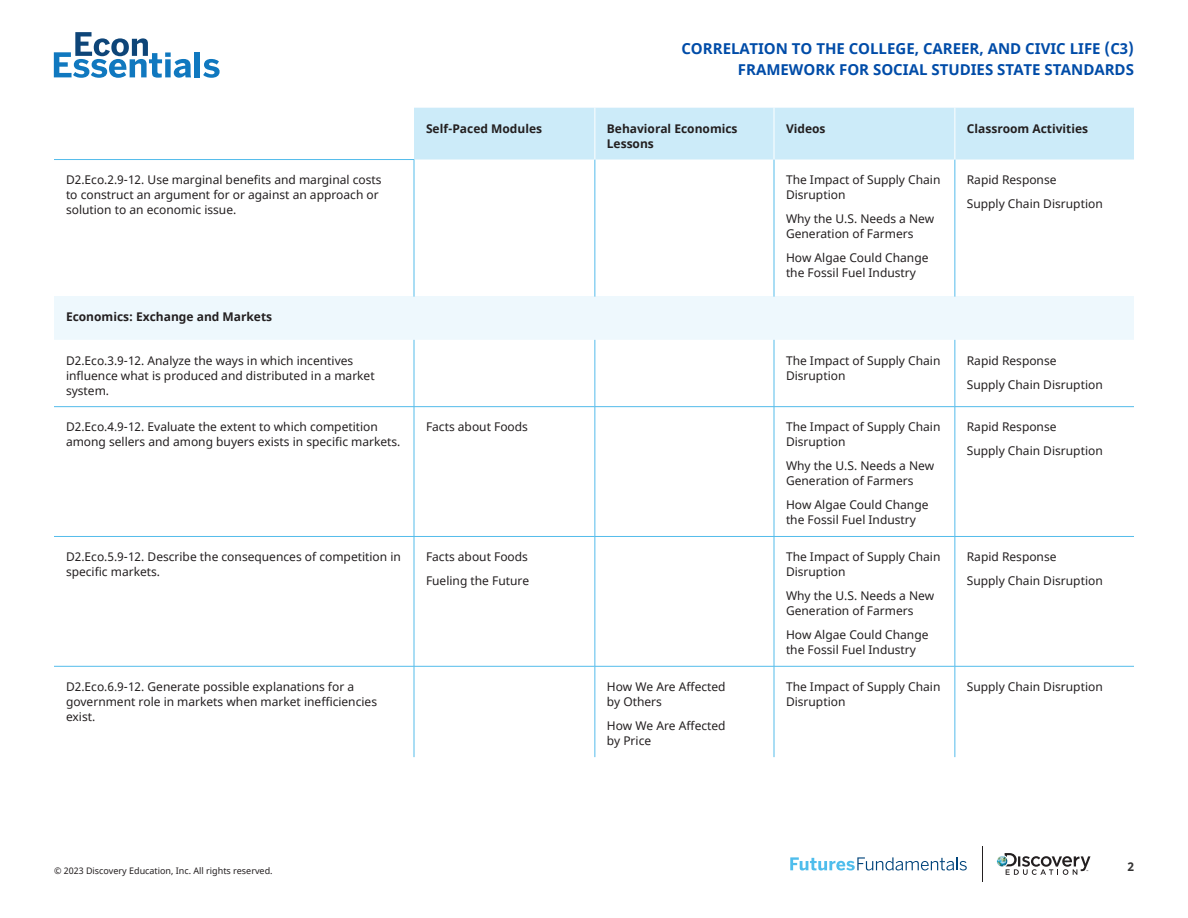
<style>
.page{position:relative;width:1188px;height:918px;background:#fff}
.page>*{position:absolute;margin:0;border:0;box-sizing:border-box;transform-origin:0 0}
.t1{font:700 15px/21px "Noto Sans";color:#004ca8;text-align:right}
.Body_chart{font:12px/15px "Noto Sans";color:#231f20}
.Body_chart-2{font:700 12px/15px "Noto Sans";color:#231f20}
.t2{font:700 12px "Noto Sans";color:#343333}
.t3{font:9px "Noto Sans";color:#231f20}
</style>
<div class="page">
<svg style="left:997px;top:853px;width:93px;height:22px"></svg>
<hr style="left:982px;top:846px;width:1px;height:36px;background:#231f20">
<div style="left:195px;top:52px;width:5px;height:25px;background:#1078bf"></div>
<svg style="left:203px;top:59px;width:17px;height:19px"></svg>
<svg style="left:54px;top:32px;width:137px;height:46px"></svg>
<svg style="left:790px;top:857px;width:177px;height:14px"></svg>
<div style="left:414px;top:108px;width:720px;height:52px;background:#ccebf9"></div>
<div style="left:54px;top:297px;width:1080px;height:43px;background:#eef8fd"></div>
<svg style="left:54px;top:340px;width:1080px;height:417px"></svg>
<hr style="left:54px;top:406px;width:360px;height:1px;background:#54bceb">
<hr style="left:414px;top:406px;width:181px;height:1px;background:#54bceb">
<hr style="left:595px;top:406px;width:179px;height:1px;background:#54bceb">
<hr style="left:774px;top:406px;width:181px;height:1px;background:#54bceb">
<hr style="left:955px;top:406px;width:179px;height:1px;background:#54bceb">
<hr style="left:54px;top:536px;width:360px;height:1px;background:#54bceb">
<hr style="left:414px;top:536px;width:181px;height:1px;background:#54bceb">
<hr style="left:595px;top:536px;width:179px;height:1px;background:#54bceb">
<hr style="left:774px;top:536px;width:181px;height:1px;background:#54bceb">
<hr style="left:955px;top:536px;width:179px;height:1px;background:#54bceb">
<hr style="left:54px;top:666px;width:360px;height:1px;background:#54bceb">
<hr style="left:414px;top:666px;width:181px;height:1px;background:#54bceb">
<hr style="left:595px;top:666px;width:179px;height:1px;background:#54bceb">
<hr style="left:774px;top:666px;width:181px;height:1px;background:#54bceb">
<hr style="left:955px;top:666px;width:179px;height:1px;background:#54bceb">
<hr style="left:414px;top:160px;width:1px;height:137px;background:#54bceb">
<hr style="left:595px;top:160px;width:1px;height:137px;background:#54bceb">
<hr style="left:774px;top:160px;width:1px;height:137px;background:#54bceb">
<hr style="left:955px;top:160px;width:1px;height:137px;background:#54bceb">
<hr style="left:414px;top:340px;width:1px;height:66px;background:#54bceb">
<hr style="left:595px;top:340px;width:1px;height:66px;background:#54bceb">
<hr style="left:774px;top:340px;width:1px;height:66px;background:#54bceb">
<hr style="left:955px;top:340px;width:1px;height:66px;background:#54bceb">
<hr style="left:414px;top:407px;width:1px;height:129px;background:#54bceb">
<hr style="left:595px;top:407px;width:1px;height:129px;background:#54bceb">
<hr style="left:774px;top:407px;width:1px;height:129px;background:#54bceb">
<hr style="left:955px;top:407px;width:1px;height:129px;background:#54bceb">
<hr style="left:414px;top:537px;width:1px;height:129px;background:#54bceb">
<hr style="left:595px;top:537px;width:1px;height:129px;background:#54bceb">
<hr style="left:774px;top:537px;width:1px;height:129px;background:#54bceb">
<hr style="left:955px;top:537px;width:1px;height:129px;background:#54bceb">
<hr style="left:414px;top:666px;width:1px;height:91px;background:#54bceb">
<hr style="left:595px;top:666px;width:1px;height:91px;background:#54bceb">
<hr style="left:774px;top:666px;width:1px;height:91px;background:#54bceb">
<hr style="left:955px;top:666px;width:1px;height:91px;background:#54bceb">
<hr style="left:54px;top:159px;width:360px;height:1px;background:#54bceb">
<hr style="left:594px;top:108px;width:1px;height:52px;background:#fff">
<hr style="left:774px;top:108px;width:1px;height:52px;background:#fff">
<hr style="left:954px;top:108px;width:1px;height:52px;background:#fff">
<p class="t1" style="left:682px;top:38px;width:454px">CORRELATION TO THE COLLEGE, CAREER, AND CIVIC LIFE (C3)<br>FRAMEWORK FOR SOCIAL STUDIES STATE STANDARDS</p>
<p class="Body_chart-2" style="left:426px;top:121px;width:118px">Self-Paced Modules</p>
<p class="Body_chart-2" style="left:607px;top:121px;width:132px">Behavioral Economics<br>Lessons</p>
<p class="Body_chart-2" style="left:786px;top:121px;width:41px">Videos</p>
<p class="Body_chart-2" style="left:967px;top:121px;width:123px">Classroom Activities</p>
<p class="Body_chart" style="left:66px;top:173px;width:317px">D2.Eco.2.9-12. Use marginal benefits and marginal costs to construct an argument for or against an approach or solution to an economic issue.</p>
<p class="Body_chart" style="left:786px;top:173px;width:156px">The Impact of Supply Chain<br>Disruption</p>
<p class="Body_chart" style="left:786px;top:212px;width:150px">Why the U.S. Needs a New<br>Generation of Farmers</p>
<p class="Body_chart" style="left:786px;top:251px;width:144px">How Algae Could Change the Fossil Fuel Industry</p>
<p class="Body_chart" style="left:967px;top:173px;width:91px">Rapid Response</p>
<p class="Body_chart" style="left:967px;top:197px;width:137px">Supply Chain Disruption</p>
<p class="Body_chart-2" style="left:66px;top:310px;width:208px">Economics: Exchange and Markets</p>
<p class="Body_chart" style="left:66px;top:353px;width:310px">D2.Eco.3.9-12. Analyze the ways in which incentives influence what is produced and distributed in a market system.</p>
<p class="Body_chart" style="left:786px;top:353px;width:156px">The Impact of Supply Chain<br>Disruption</p>
<p class="Body_chart" style="left:967px;top:353px;width:91px">Rapid Response</p>
<p class="Body_chart" style="left:967px;top:377px;width:137px">Supply Chain Disruption</p>
<p class="Body_chart" style="left:66px;top:420px;width:336px">D2.Eco.4.9-12. Evaluate the extent to which competition among sellers and among buyers exists in specific markets.</p>
<p class="Body_chart" style="left:426px;top:420px;width:104px">Facts about Foods</p>
<p class="Body_chart" style="left:786px;top:420px;width:156px">The Impact of Supply Chain<br>Disruption</p>
<p class="Body_chart" style="left:786px;top:459px;width:150px">Why the U.S. Needs a New<br>Generation of Farmers</p>
<p class="Body_chart" style="left:786px;top:498px;width:144px">How Algae Could Change the Fossil Fuel Industry</p>
<p class="Body_chart" style="left:66px;top:550px;width:336px">D2.Eco.5.9-12. Describe the consequences of competition in specific markets.</p>
<p class="Body_chart" style="left:426px;top:550px;width:104px">Facts about Foods</p>
<p class="Body_chart" style="left:426px;top:574px;width:105px">Fueling the Future</p>
<p class="Body_chart" style="left:786px;top:550px;width:156px">The Impact of Supply Chain<br>Disruption</p>
<p class="Body_chart" style="left:786px;top:589px;width:150px">Why the U.S. Needs a New<br>Generation of Farmers</p>
<p class="Body_chart" style="left:786px;top:628px;width:144px">How Algae Could Change the Fossil Fuel Industry</p>
<p class="Body_chart" style="left:967px;top:420px;width:91px">Rapid Response</p>
<p class="Body_chart" style="left:967px;top:444px;width:137px">Supply Chain Disruption</p>
<p class="Body_chart" style="left:967px;top:550px;width:91px">Rapid Response</p>
<p class="Body_chart" style="left:967px;top:574px;width:137px">Supply Chain Disruption</p>
<p class="Body_chart" style="left:66px;top:680px;width:313px">D2.Eco.6.9-12. Generate possible explanations for a government role in markets when market inefficiencies exist.</p>
<p class="Body_chart" style="left:607px;top:680px;width:120px">How We Are Affected by Others</p>
<p class="Body_chart" style="left:607px;top:719px;width:120px">How We Are Affected by Price</p>
<p class="t3" style="left:54px;top:864px;width:220px">© 2023 Discovery Education, Inc. All rights reserved.</p>
<p class="Body_chart" style="left:786px;top:680px;width:156px">The Impact of Supply Chain<br>Disruption</p>
<p class="Body_chart" style="left:967px;top:680px;width:137px">Supply Chain Disruption</p>
<p class="t2" style="left:1127px;top:858px;width:8px">2</p>
</div>
